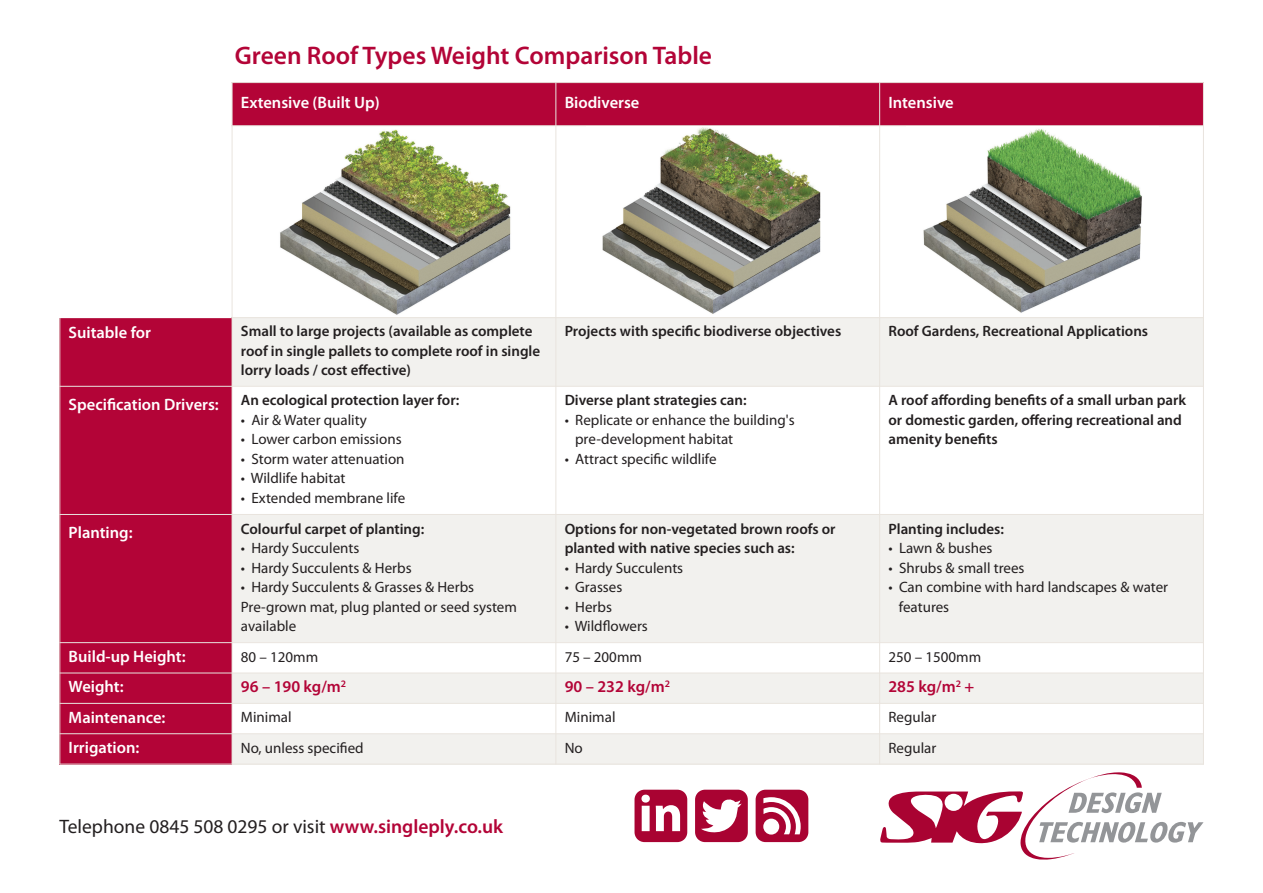
<style>
.page{position:relative;width:1263px;height:893px;background:#fff}
.page>*{position:absolute;margin:0;border:0;box-sizing:border-box;transform-origin:0 0}
.t1{font:600 25.5px "Myriad Pro";color:#b30437}
.t2{font:19.5px "Myriad Pro";color:#231f20}
.t3{font:600 16.5px "Myriad Pro";color:#fff}
.t4{font:600 16.5px "Myriad Pro";color:#b30437}
.t5{font:15px/19.5px "Myriad Pro";color:#231f20}
.t6{font:600 15px/19.5px "Myriad Pro";color:#231f20}
.s1{font-weight:600;color:#b30437}
</style>
<div class="page">
<div style="left:232px;top:82px;width:324px;height:44px;background:#b30437"></div>
<div style="left:556px;top:82px;width:324px;height:44px;background:#b30437"></div>
<div style="left:880px;top:82px;width:324px;height:44px;background:#b30437"></div>
<div style="left:60px;top:318px;width:172px;height:68px;background:#b30437"></div>
<div style="left:232px;top:318px;width:324px;height:68px;background:#f2f1ee"></div>
<div style="left:556px;top:318px;width:324px;height:68px;background:#f2f1ee"></div>
<div style="left:880px;top:318px;width:324px;height:68px;background:#f2f1ee"></div>
<div style="left:60px;top:386px;width:172px;height:128px;background:#b30437"></div>
<div style="left:60px;top:514px;width:172px;height:129px;background:#b30437"></div>
<div style="left:232px;top:514px;width:324px;height:129px;background:#f2f1ee"></div>
<div style="left:556px;top:514px;width:324px;height:129px;background:#f2f1ee"></div>
<div style="left:880px;top:514px;width:324px;height:129px;background:#f2f1ee"></div>
<div style="left:60px;top:643px;width:172px;height:30px;background:#b30437"></div>
<div style="left:60px;top:673px;width:172px;height:30px;background:#b30437"></div>
<div style="left:232px;top:673px;width:324px;height:30px;background:#f2f1ee"></div>
<div style="left:556px;top:673px;width:324px;height:30px;background:#f2f1ee"></div>
<div style="left:880px;top:673px;width:324px;height:30px;background:#f2f1ee"></div>
<div style="left:60px;top:703px;width:172px;height:31px;background:#b30437"></div>
<div style="left:60px;top:734px;width:172px;height:30px;background:#b30437"></div>
<div style="left:232px;top:734px;width:324px;height:30px;background:#f2f1ee"></div>
<div style="left:556px;top:734px;width:324px;height:30px;background:#f2f1ee"></div>
<div style="left:880px;top:734px;width:324px;height:30px;background:#f2f1ee"></div>
<hr style="left:60px;top:82px;width:1px;height:682px;background:#e9e4de">
<hr style="left:232px;top:82px;width:1px;height:682px;background:#e9e4de">
<hr style="left:556px;top:82px;width:1px;height:682px;background:#e9e4de">
<hr style="left:879px;top:82px;width:1px;height:682px;background:#e9e4de">
<hr style="left:1203px;top:82px;width:1px;height:682px;background:#e9e4de">
<hr style="left:60px;top:82px;width:1144px;height:1px;background:#e9e4de">
<hr style="left:60px;top:125px;width:1144px;height:1px;background:#e9e4de">
<hr style="left:60px;top:317px;width:1144px;height:1px;background:#e9e4de">
<hr style="left:60px;top:386px;width:1144px;height:1px;background:#e9e4de">
<hr style="left:60px;top:514px;width:1144px;height:1px;background:#e9e4de">
<hr style="left:60px;top:642px;width:1144px;height:1px;background:#e9e4de">
<hr style="left:60px;top:673px;width:1144px;height:1px;background:#e9e4de">
<hr style="left:60px;top:703px;width:1144px;height:1px;background:#e9e4de">
<hr style="left:60px;top:733px;width:1144px;height:1px;background:#e9e4de">
<hr style="left:60px;top:764px;width:1144px;height:1px;background:#e9e4de">
<svg style="left:880px;top:772px;width:323px;height:88px"></svg>
<div style="left:36px;top:78px;width:195px;height:240px;background:#fff"></div>
<img style="left:280px;top:129px;width:231px;height:186px">
<img style="left:602px;top:127px;width:219px;height:187px">
<img style="left:923px;top:129px;width:219px;height:184px">
<svg style="left:634px;top:790px;width:53px;height:52px"></svg>
<svg style="left:695px;top:790px;width:53px;height:52px"></svg>
<svg style="left:756px;top:790px;width:52px;height:52px"></svg>
<h1 class="t1" style="left:235px;top:46px;width:479px">Green Roof Types Weight Comparison Table</h1>
<p class="t3" style="left:241px;top:97px;width:140px">Extensive (Built Up)</p>
<p class="t3" style="left:565px;top:97px;width:76px">Biodiverse</p>
<p class="t3" style="left:888px;top:97px;width:67px">Intensive</p>
<p class="t3" style="left:69px;top:326px;width:84px">Suitable for</p>
<p class="t6" style="left:241px;top:323px;width:301px">Small to large projects (available as complete roof in single pallets to complete roof in single lorry loads / cost effective)</p>
<p class="t6" style="left:565px;top:323px;width:278px">Projects with specific biodiverse objectives</p>
<p class="t6" style="left:888px;top:323px;width:261px">Roof Gardens, Recreational Applications</p>
<p class="t3" style="left:69px;top:398px;width:152px">Specification Drivers:</p>
<p class="t6" style="left:241px;top:392px;width:220px">An ecological protection layer for:</p>
<p class="t5" style="left:241px;top:411px;width:128px">• Air &amp; Water quality</p>
<p class="t5" style="left:241px;top:431px;width:162px">• Lower carbon emissions</p>
<p class="t5" style="left:241px;top:450px;width:165px">• Storm water attenuation</p>
<p class="t5" style="left:241px;top:470px;width:106px">• Wildlife habitat</p>
<p class="t5" style="left:241px;top:489px;width:166px">• Extended membrane life</p>
<p class="t6" style="left:888px;top:392px;width:299px">A roof affording benefits of a small urban park or domestic garden, offering recreational and amenity benefits</p>
<p class="t6" style="left:565px;top:392px;width:183px">Diverse plant strategies can:</p>
<p class="t5" style="left:575px;top:411px;width:221px;text-indent:-10px">• Replicate or enhance the building's pre-development habitat</p>
<p class="t5" style="left:565px;top:450px;width:153px">• Attract specific wildlife</p>
<p class="t3" style="left:69px;top:526px;width:65px">Planting:</p>
<p class="t6" style="left:241px;top:520px;width:185px">Colourful carpet of planting:</p>
<p class="t5" style="left:241px;top:539px;width:120px">• Hardy Succulents</p>
<p class="t5" style="left:241px;top:559px;width:172px">• Hardy Succulents &amp; Herbs</p>
<p class="t5" style="left:241px;top:578px;width:278px">• Hardy Succulents &amp; Grasses &amp; Herbs<br>Pre-grown mat, plug planted or seed system available</p>
<p class="t6" style="left:565px;top:520px;width:272px">Options for non-vegetated brown roofs or planted with native species such as:</p>
<p class="t5" style="left:565px;top:559px;width:120px">• Hardy Succulents</p>
<p class="t5" style="left:565px;top:578px;width:59px">• Grasses</p>
<p class="t5" style="left:565px;top:598px;width:49px">• Herbs</p>
<p class="t5" style="left:565px;top:617px;width:85px">• Wildflowers</p>
<p class="t6" style="left:888px;top:520px;width:117px">Planting includes:</p>
<p class="t5" style="left:888px;top:539px;width:106px">• Lawn &amp; bushes</p>
<p class="t5" style="left:888px;top:559px;width:138px">• Shrubs &amp; small trees</p>
<p class="t5" style="left:899px;top:578px;width:271px;text-indent:-10px">• Can combine with hard landscapes &amp; water features</p>
<p class="t3" style="left:69px;top:650px;width:118px">Build-up Height:</p>
<p class="t5" style="left:241px;top:648px;width:79px">80 – 120mm</p>
<p class="t5" style="left:565px;top:648px;width:79px">75 – 200mm</p>
<p class="t5" style="left:888px;top:648px;width:94px">250 – 1500mm</p>
<p class="t3" style="left:69px;top:681px;width:56px">Weight:</p>
<p class="t4" style="left:241px;top:681px;width:107px">96 – 190 kg/m<sup>2</sup></p>
<p class="t4" style="left:565px;top:681px;width:107px">90 – 232 kg/m<sup>2</sup></p>
<p class="t4" style="left:888px;top:681px;width:87px">285 kg/m<sup>2</sup> +</p>
<p class="t3" style="left:69px;top:711px;width:98px">Maintenance:</p>
<p class="t5" style="left:241px;top:709px;width:52px">Minimal</p>
<p class="t5" style="left:565px;top:709px;width:52px">Minimal</p>
<p class="t5" style="left:888px;top:709px;width:49px">Regular</p>
<p class="t3" style="left:69px;top:741px;width:72px">Irrigation:</p>
<p class="t5" style="left:241px;top:739px;width:124px">No, unless specified</p>
<p class="t5" style="left:565px;top:739px;width:20px">No</p>
<p class="t5" style="left:888px;top:739px;width:49px">Regular</p>
<h2 class="t2" style="left:60px;top:819px;width:445px">Telephone 0845 508 0295 or visit <span class="s1">www.singleply.co.uk</span></h2>
</div>
